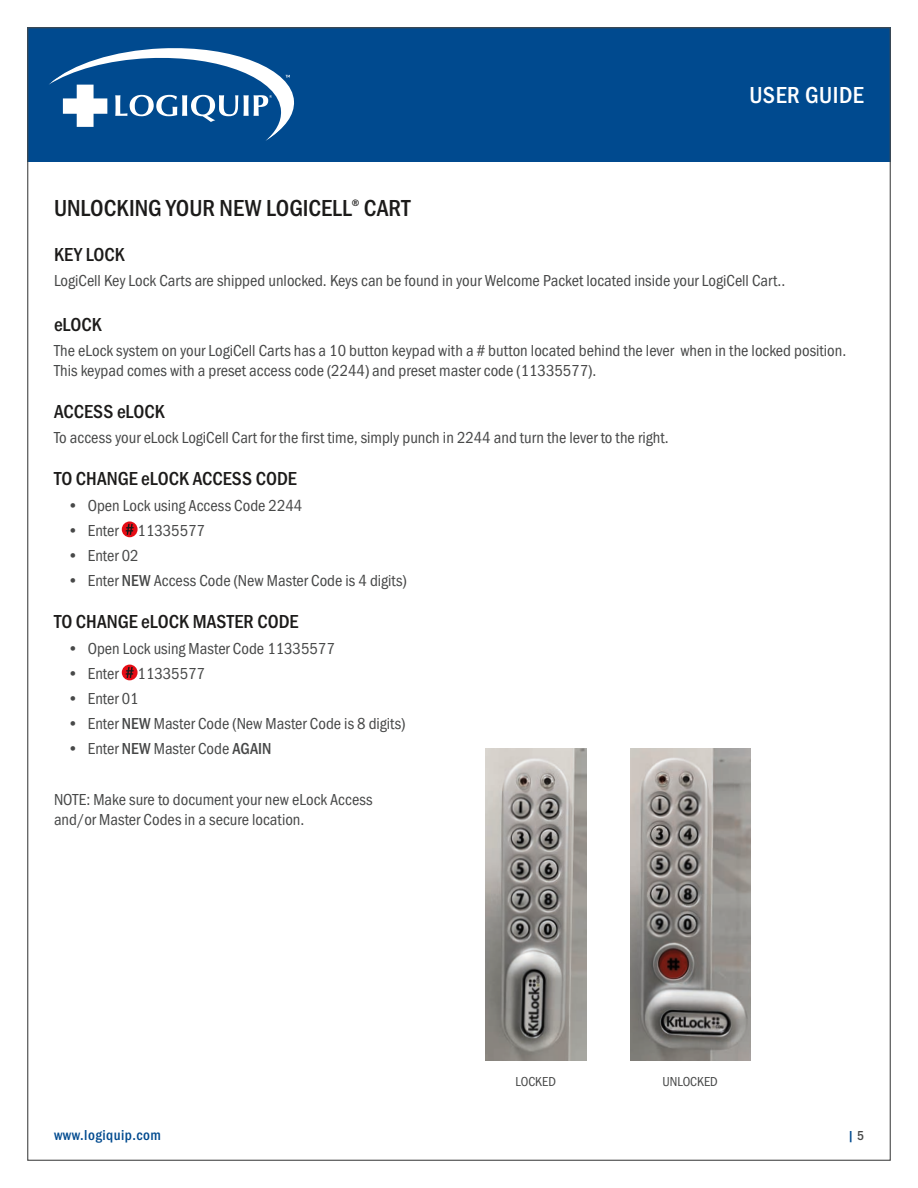
<style>
.page{position:relative;width:918px;height:1188px;background:#fff}
.page>*{position:absolute;margin:0;border:0;box-sizing:border-box;transform-origin:0 0}
.Header_2{font:500 24px "Franklin Gothic URW Cond";color:#1c1b1a}
.t1{font:500 24px "Franklin Gothic URW Cond";letter-spacing:.02em;color:#fff}
.Bullet_2{font:500 19.5px "Franklin Gothic URW Cond";color:#1c1b1a}
.Header_2-2{font:500 19.5px "Franklin Gothic URW Cond";color:#1c1b1a}
.Bullet_2-2{font:16.5px/19.8px "Franklin Gothic URW Cond";color:#474848}
.t2{font:500 15px "Franklin Gothic URW Cond";letter-spacing:.03em;color:#004a8f}
.Bullet_2-3{font:13.5px "Franklin Gothic URW Cond";color:#474848}
.t3{font:500 13.5px "Franklin Gothic URW Cond";color:#004a8f}
.Header_2-3{font:500 9.6px "Franklin Gothic URW Cond";color:#1c1b1a}
.s1{font-weight:500}
.s2{color:#474848}
</style>
<div class="page">
<div style="left:27px;top:27px;width:864px;height:135px;background:#004a8f"></div>
<svg style="left:49px;top:48px;width:245px;height:93px"></svg>
<svg style="left:122px;top:521px;width:16px;height:16px"></svg>
<svg style="left:126px;top:524px;width:8px;height:11px"></svg>
<div style="left:122px;top:665px;width:16px;height:15px;background:#e50d15;border-radius:50%"></div>
<svg style="left:126px;top:667px;width:8px;height:11px"></svg>
<img style="left:485px;top:749px;width:102px;height:312px">
<img style="left:630px;top:749px;width:120px;height:312px">
<h1 class="t1" style="left:749px;top:77px;width:116px">USER GUIDE</h1>
<p class="Header_2" style="left:54px;top:191px;width:299px">UNLOCKING YOUR NEW LOGICELL</p>
<p class="Header_2-3" style="left:352px;top:196px;width:9px">®</p>
<p class="Header_2" style="left:364px;top:191px;width:48px">CART</p>
<p class="Header_2-2" style="left:54px;top:241px;width:72px">KEY LOCK</p>
<p class="Bullet_2-2" style="left:54px;top:270px;width:728px">LogiCell Key Lock Carts are shipped unlocked. Keys can be found in your Welcome Packet located inside your LogiCell Cart..</p>
<p class="Header_2-2" style="left:54px;top:310px;width:49px">eLOCK</p>
<p class="Bullet_2-2" style="left:54px;top:339px;width:792px">The eLock system on your LogiCell Carts has a 10 button keypad with a # button located behind the lever when in the locked position.<br>This keypad comes with a preset access code (2244) and preset master code (11335577).</p>
<p class="Bullet_2" style="left:54px;top:397px;width:112px">ACCESS eLOCK</p>
<p class="Bullet_2-2" style="left:54px;top:427px;width:614px">To access your eLock LogiCell Cart for the first time, simply punch in 2244 and turn the lever to the right.</p>
<p class="Bullet_2" style="left:54px;top:465px;width:244px">TO CHANGE eLOCK ACCESS CODE</p>
<p class="Bullet_2-2" style="left:68px;top:494px;width:236px">• Open Lock using Access Code 2244</p>
<p class="Bullet_2-2" style="left:68px;top:519px;width:139px">• Enter 11335577</p>
<p class="Bullet_2-2" style="left:68px;top:544px;width:73px">• Enter 02</p>
<p class="Bullet_2-2" style="left:68px;top:570px;width:341px">• Enter <span class="s1">NEW</span> Access Code (New Master Code is 4 digits)</p>
<p class="Bullet_2" style="left:54px;top:608px;width:246px">TO CHANGE eLOCK MASTER CODE</p>
<p class="Bullet_2-2" style="left:68px;top:637px;width:269px">• Open Lock using Master Code 11335577</p>
<p class="Bullet_2-2" style="left:68px;top:662px;width:139px">• Enter 11335577</p>
<p class="Bullet_2-2" style="left:68px;top:688px;width:73px">• Enter 01</p>
<p class="Bullet_2-2" style="left:68px;top:713px;width:340px">• Enter <span class="s1">NEW</span> Master Code (New Master Code is 8 digits)</p>
<p class="Bullet_2-2" style="left:68px;top:738px;width:205px">• Enter <span class="s1">NEW</span> Master Code <span class="s1">AGAIN</span></p>
<p class="Bullet_2-2" style="left:54px;top:788px;width:320px">NOTE: Make sure to document your new eLock Access and/or Master Codes in a secure location.</p>
<p class="Bullet_2-3" style="left:516px;top:1072px;width:42px">LOCKED</p>
<p class="Bullet_2-3" style="left:663px;top:1072px;width:57px">UNLOCKED</p>
<p class="t2" style="left:54px;top:1124px;width:109px">www.logiquip.com</p>
<p class="t3" style="left:848px;top:1125px;width:18px">|<span class="s2">5</span></p>
</div>
